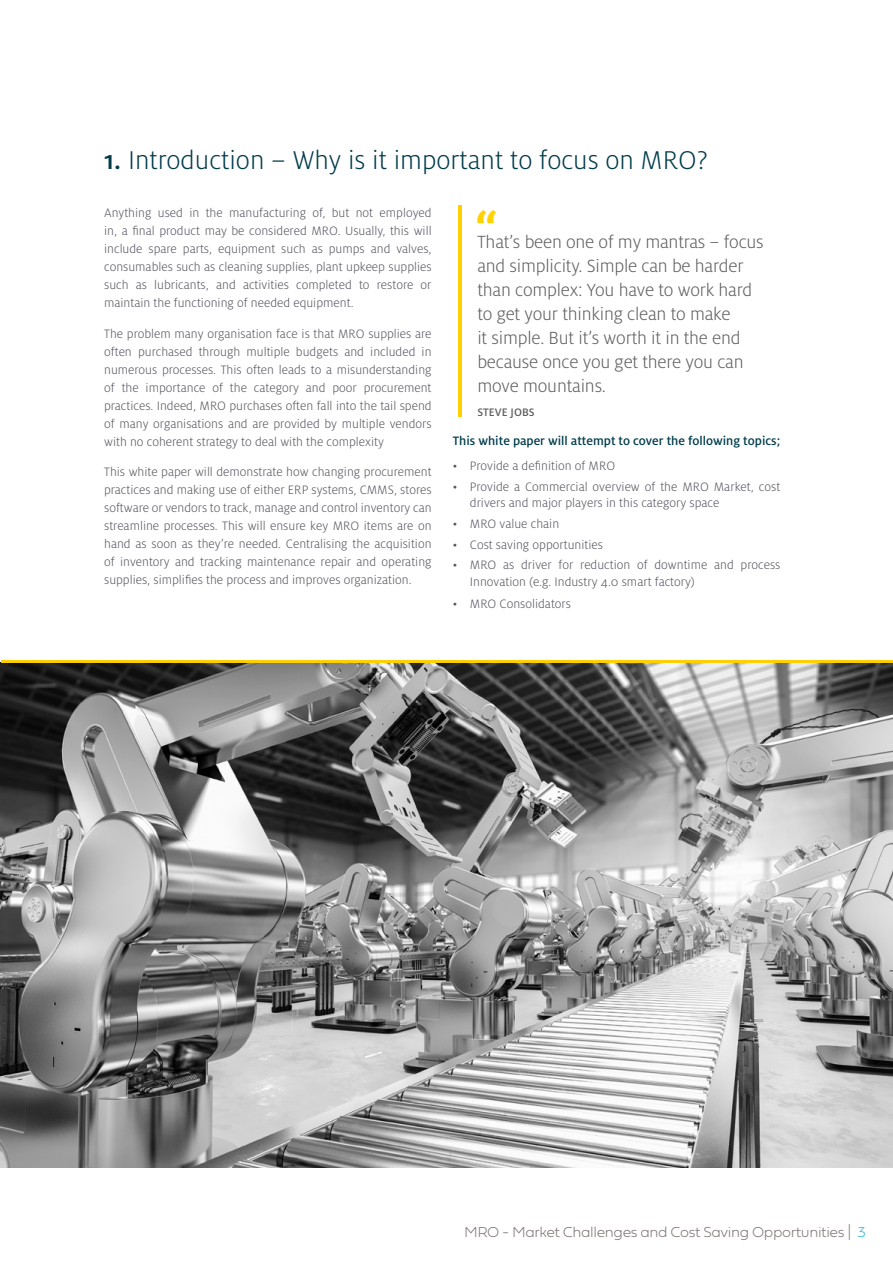
<style>
.page{position:relative;width:893px;height:1263px;background:#fff}
.page>*{position:absolute;margin:0;border:0;box-sizing:border-box;transform-origin:0 0}
.t1{font:700 48px "Milo Pro";color:#ffd200}
.t2{font:300 28.5px "Milo OT";color:#023c4b}
.t3{font:300 19.5px/24px "Milo OT";letter-spacing:-.01em;color:#5e5e5e}
.t4{font:100 15px "Fieldwork Geo";letter-spacing:-.025em;color:#817a78}
.t5{font:300 13.5px/18px "Milo OT";color:#54555e;text-align:justify}
.t6{font:500 13.5px "Milo OT";color:#003d4c}
.t7{font:500 12px "Milo OT";color:#5e5e5e}
.s1{font-weight:500}
.s2{color:#3abddc}
</style>
<div class="page">
<img style="left:0;top:663px;width:893px;height:504px">
<hr style="left:458px;top:205px;width:3px;height:211px;background:#ffd000">
<hr style="left:1px;top:660px;width:892px;height:3px;background:#ffd100">
<h2 class="t2" style="left:104px;top:145px;width:605px"><span class="s1">1.</span> Introduction – Why is it important to focus on MRO?</h2>
<p class="t5" style="left:104px;top:204px;width:329px">Anything used in the manufacturing of, but not employed in, a final product may be considered MRO. Usually, this will include spare parts, equipment such as pumps and valves, consumables such as cleaning supplies, plant upkeep supplies such as lubricants, and activities completed to restore or maintain the functioning of needed equipment.</p>
<p class="t5" style="left:104px;top:325px;width:329px">The problem many organisation face is that MRO supplies are often purchased through multiple budgets and included in numerous processes. This often leads to a misunderstanding of the importance of the category and poor procurement practices. Indeed, MRO purchases often fall into the tail spend of many organisations and are provided by multiple vendors with no coherent strategy to deal with the complexity</p>
<p class="t5" style="left:104px;top:463px;width:329px">This white paper will demonstrate how changing procurement practices and making use of either ERP systems, CMMS, stores software or vendors to track, manage and control inventory can streamline processes. This will ensure key MRO items are on hand as soon as they’re needed. Centralising the acquisition of inventory and tracking maintenance repair and operating supplies, simplifies the process and improves organization.</p>
<h1 class="t1" style="left:475px;top:201px;width:24px">“</h1>
<h3 class="t3" style="left:477px;top:230px;width:288px">That’s been one of my mantras – focus and simplicity. Simple can be harder than complex: You have to work hard to get your thinking clean to make<br>it simple. But it’s worth it in the end because once you get there you can move mountains.</h3>
<p class="t7" style="left:477px;top:406px;width:59px">STEVE JOBS</p>
<p class="t6" style="left:453px;top:433px;width:329px">This white paper will attempt to cover the following topics;</p>
<p class="t5" style="left:453px;top:457px;width:164px">• Provide a definition of MRO</p>
<p class="t5" style="left:470px;top:478px;width:312px;line-height:16.5px;text-indent:-17px">• Provide a Commercial overview of the MRO Market, cost drivers and major players in this category space</p>
<p class="t5" style="left:453px;top:515px;width:108px">• MRO value chain</p>
<p class="t5" style="left:453px;top:536px;width:152px">• Cost saving opportunities</p>
<p class="t5" style="left:470px;top:557px;width:312px;line-height:16.5px;text-indent:-17px">• MRO as driver for reduction of downtime and process<br>Innovation (e.g. Industry 4.0 smart factory)</p>
<p class="t5" style="left:453px;top:595px;width:120px">• MRO Consolidators</p>
<p class="t4" style="left:464px;top:1220px;width:403px">MRO - Market Challenges and Cost Saving Opportunities | <span class="s2">3</span></p>
</div>
